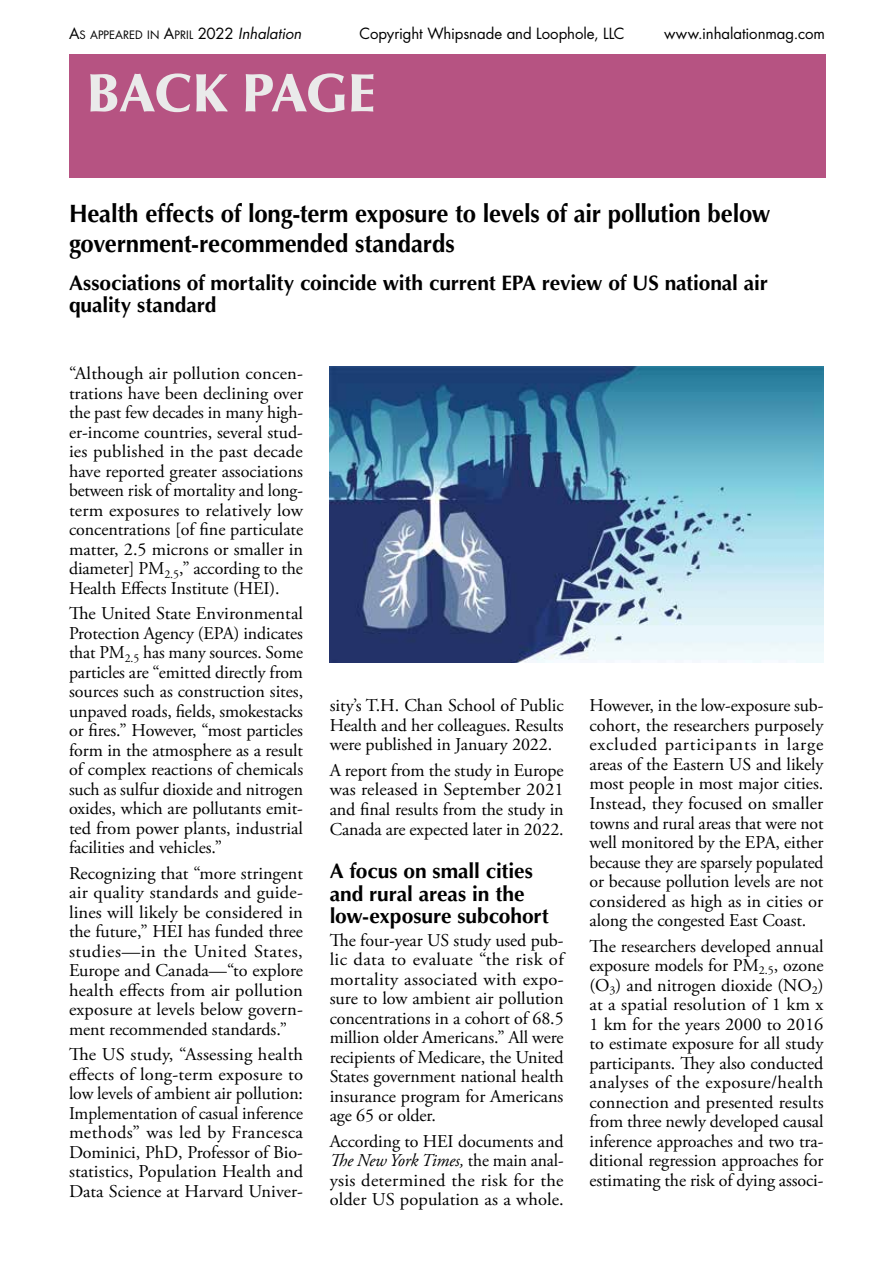
<style>
.page{position:relative;width:893px;height:1263px;background:#fff}
.page>*{position:absolute;margin:0;border:0;box-sizing:border-box;transform-origin:0 0}
.t1{font:900 54px "Optima LT Std";letter-spacing:-.02em;color:#eaeaea}
.t2{font:700 25.2px/30px "Optima LT Std";letter-spacing:-.01em;color:#000;scale:.95 1}
.t3{font:700 21px/22.5px "Optima LT Std";letter-spacing:-.005em;color:#000}
.t4{font:18px/19.5px "Adobe Garamond Pro";letter-spacing:-.005em;color:#000;text-align:justify}
.t5{font:15px "Futura Std";letter-spacing:-.005em;color:#000}
.t6{font:11.25px "Futura Std";letter-spacing:-.005em;color:#000}
.s1{font-size:15px}
.s2{font-style:italic;font-size:15px}
.s3{font-style:italic}
</style>
<div class="page">
<div style="left:69px;top:54px;width:756px;height:124px;background:#b65382"></div>
<img style="left:330px;top:366px;width:493px;height:296px">
<p class="t6" style="left:69px;top:28px;width:234px"><span class="s1">A</span>S APPEARED IN <span class="s1">A</span>PRIL <span class="s1">2022</span> <span class="s2">Inhalation</span></p>
<p class="t5" style="left:359px;top:24px;width:267px">Copyright Whipsnade and Loophole, LLC</p>
<p class="t5" style="left:664px;top:24px;width:162px">www.inhalationmag.com</p>
<h1 class="t1" style="left:87px;top:62px;width:290px">BACK PAGE</h1>
<h2 class="t2" style="left:69px;top:199px;width:740px">Health effects of long-term exposure to levels of air pollution below government-recommended standards</h2>
<p class="t3" style="left:69px;top:271px;width:700px">Associations of mortality coincide with current EPA review of US national air quality standard</p>
<p class="t4" style="left:69px;top:364px;width:236px">“Although air pollution concen&shy;trations have been declining over the past few decades in many high&shy;er-income countries, several stud&shy;ies published in the past decade have reported greater associations between risk of mortality and long&shy;term exposures to relatively low concentrations [of fine particulate matter, 2.5 microns or smaller in diameter] PM<sub>2.5</sub>,” according to the Health Effects Institute (HEI).</p>
<p class="t4" style="left:69px;top:604px;width:236px">The United State Environmental Protection Agency (EPA) indicates that PM<sub>2.5</sub> has many sources. Some particles are “emitted directly from sources such as construction sites, unpaved roads, fields, smokestacks or fires.” However, “most particles form in the atmosphere as a result of complex reactions of chemicals such as sulfur dioxide and nitrogen oxides, which are pollutants emit&shy;ted from power plants, industrial facilities and vehicles.”</p>
<p class="t4" style="left:69px;top:864px;width:236px">Recognizing that “more stringent air quality standards and guide&shy;lines will likely be considered in the future,” HEI has funded three studies—in the United States, Europe and Canada—“to explore health effects from air pollution exposure at levels below govern&shy;ment recommended standards.”</p>
<p class="t4" style="left:69px;top:1045px;width:236px">The US study, “Assessing health effects of long-term exposure to low levels of ambient air pollution:<br>Implementation of casual inference methods” was led by Francesca Dominici, PhD, Professor of Bio&shy;statistics, Population Health and Data Science at Harvard Univer-</p>
<p class="t4" style="left:330px;top:697px;width:236px">sity’s T.H. Chan School of Public Health and her colleagues. Results were published in January 2022.</p>
<p class="t4" style="left:330px;top:761px;width:236px">A report from the study in Europe was released in September 2021 and final results from the study in Canada are expected later in 2022.</p>
<p class="t3" style="left:330px;top:860px;width:221px">A focus on small cities and rural areas in the low-exposure subcohort</p>
<p class="t4" style="left:330px;top:931px;width:236px">The four-year US study used pub&shy;lic data to evaluate “the risk of mortality associated with expo&shy;sure to low ambient air pollution concentrations in a cohort of 68.5 million older Americans.” All were recipients of Medicare, the United States government national health insurance program for Americans age 65 or older.</p>
<p class="t4" style="left:330px;top:1132px;width:236px">According to HEI documents and <span class="s3">The New York Times,</span> the main anal&shy;ysis determined the risk for the older US population as a whole.</p>
<p class="t4" style="left:589px;top:697px;width:236px">However, in the low-exposure sub&shy;cohort, the researchers purposely excluded participants in large areas of the Eastern US and likely most people in most major cities.<br>Instead, they focused on smaller towns and rural areas that were not well monitored by the EPA, either because they are sparsely populated or because pollution levels are not considered as high as in cities or along the congested East Coast.</p>
<p class="t4" style="left:589px;top:937px;width:236px">The researchers developed annual exposure models for PM<sub>2.5</sub>, ozone (O<sub>3</sub>) and nitrogen dioxide (NO<sub>2</sub>) at a spatial resolution of 1 km x 1 km for the years 2000 to 2016 to estimate exposure for all study participants. They also conducted analyses of the exposure/health connection and presented results from three newly developed causal inference approaches and two tra&shy;ditional regression approaches for estimating the risk of dying associ-</p>
</div>
